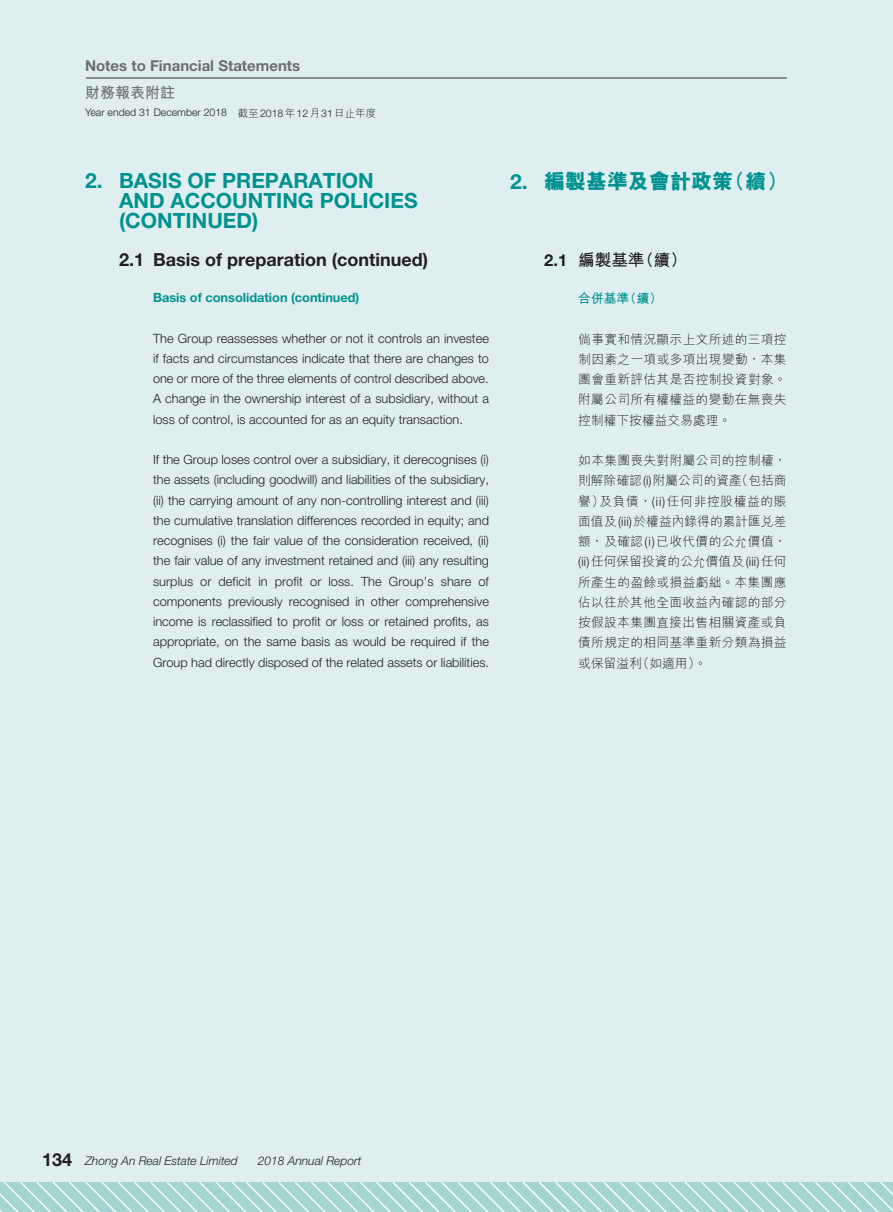
<style>
.page{position:relative;width:893px;height:1212px;background:#dfeff0}
.page>*{position:absolute;margin:0;border:0;box-sizing:border-box;transform-origin:0 0}
.t1{font:700 21px/20.2px "Helvetica Neue LT Std";color:#009290}
.t2{font:800 21px "M Hei HK";color:#009290}
.t3{font:700 18px "Helvetica Neue LT Std";color:#231f20}
.t4{font:700 16.5px "M Hei HK";color:#231f20}
.t5{font:700 15px "Helvetica Neue LT Std";color:#6c6d70}
.t6{font:700 15px "M Hei HK";color:#6c6d70}
.t7{font:300 12.75px/20.2px "Helvetica Neue LT Std";color:#231f20;text-align:justify}
.t8{font:300 12.75px/20.2px "M Hei HK";letter-spacing:.025em;color:#231f20;text-align:justify}
.t9{font:700 12.75px "Helvetica Neue LT Std";color:#009290}
.t10{font:700 12.75px "M Hei HK";color:#009290}
.t11{font:italic 300 12px "Helvetica Neue LT Std";color:#231f20}
.t12{font:300 10.5px "Helvetica Neue LT Std";color:#231f20}
.s1{font-family:"M Hei HK"}
.s2{font-family:"Helvetica Neue LT Std";font-weight:700}
.s3{font-family:"Helvetica Neue LT Std"}
.s4{font-weight:700;font-style:normal;font-size:18px}
</style>
<div class="page">
<svg style="left:0;top:1182px;width:893px;height:30px"></svg>
<hr style="left:86px;top:77px;width:701px;height:2px;background:#6c6d70">
<p class="t5" style="left:85px;top:56px;width:217px">Notes to Financial Statements</p>
<p class="t6" style="left:85px;top:82px;width:91px">財務報表附註</p>
<p class="t12" style="left:85px;top:106px;width:293px">Year ended 31 December 2018 <span class="s1">截至</span>2018<span class="s1">年</span>12<span class="s1">月</span>31<span class="s1">日止年度</span></p>
<h1 class="t1" style="left:119px;top:169px;width:300px;text-indent:-34px">2. Basis of preparation and accounting polici es (contin ued)</h1>
<h2 class="t3" style="left:119px;top:248px;width:310px">2.1 Basis of preparation (continued)</h2>
<p class="t9" style="left:153px;top:290px;width:208px">Basis of consolidation (continued)</p>
<p class="t7" style="left:153px;top:328px;width:337px">The Group reassesses whether or not it controls an investee if facts and circumstances indicate that there are changes to one or more of the three elements of control described above.<br>A change in the ownership interest of a subsidiary, without a loss of control, is accounted for as an equity transaction.</p>
<p class="t7" style="left:153px;top:449px;width:337px">If the Group loses control over a subsidiary, it derecognises (i) the assets (including goodwill) and liabilities of the subsidiary, (ii) the carrying amount of any non-controlling interest and (iii) the cumulative translation differences recorded in equity; and recognises (i) the fair value of the consideration received, (ii) the fair value of any investment retained and (iii) any resulting surplus or deficit in profit or loss. The Group’s share of components previously recognised in other comprehensive income is reclassified to profit or loss or retained profits, as appropriate, on the same basis as would be required if the Group had directly disposed of the related assets or liabilities.</p>
<h1 class="t2" style="left:510px;top:167px;width:279px"><span class="s2">2.</span> 編製基準及會計政策（續）</h1>
<p class="t4" style="left:544px;top:248px;width:144px"><span class="s3">2.1</span> 編製基準（續）</p>
<p class="t10" style="left:578px;top:289px;width:85px">合併基準（續）</p>
<p class="t8" style="left:578px;top:328px;width:210px">倘事實和情況顯示上文所述的三項控制因素之一項或多項出現變動，本集團會重新評估其是否控制投資對象。附屬公司所有權權益的變動在無喪失控制權下按權益交易處理。</p>
<p class="t8" style="left:578px;top:450px;width:210px">如本集團喪失對附屬公司的控制權，則解除確認<span class="s3">(i)</span>附屬公司的資產（包括商譽）及負債，<span class="s3">(ii)</span>任何非控股權益的賬面值及<span class="s3">(iii)</span>於權益內錄得的累計匯兌差額，及確認<span class="s3">(i)</span>已收代價的公允價值，<span class="s3">(ii)</span>任何保留投資的公允價值及<span class="s3">(iii)</span>任何所產生的盈餘或損益虧絀。本集團應佔以往於其他全面收益內確認的部分按假設本集團直接出售相關資產或負債所規定的相同基準重新分類為損益或保留溢利（如適用）。</p>
<p class="t11" style="left:42px;top:1154px;width:197px"><span class="s4">134</span> Zhong An Real Estate Limited</p>
<p class="t11" style="left:258px;top:1154px;width:105px">2018 Annual Report</p>
</div>
